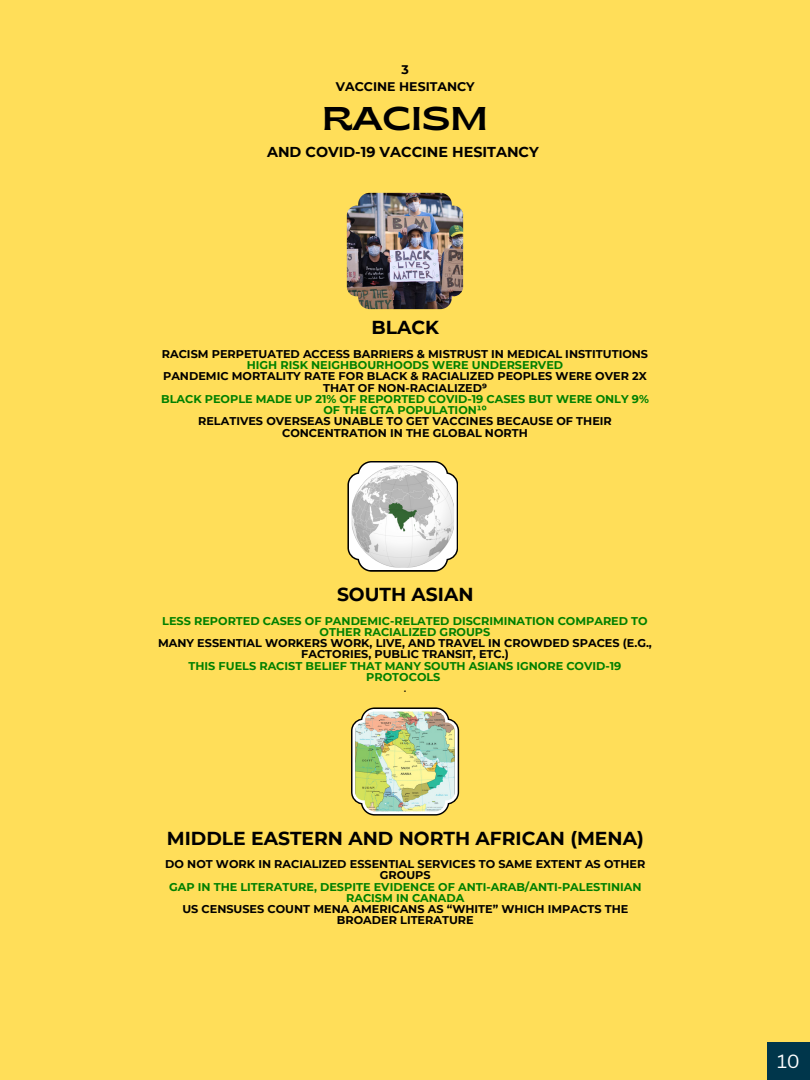
<style>
.page{position:relative;width:810px;height:1080px;background:#ffde59}
.page>*{position:absolute;margin:0;border:0;box-sizing:border-box;transform-origin:0 0}
.t1{font:semi-expanded 32.88px "Brice";color:#000}
.t2{font:700 18.75px "Montserrat";color:#000}
.t3{font:18.62px "Canva Sans";color:#fff}
.t4{font:700 14.31px "Montserrat";color:#000}
.t5{font:700 12.5px/16.9px "Montserrat";color:#000;text-align:center}
.t6{font:700 11.25px/11.2px "Montserrat";color:#000;text-align:center}
.t7{font:700 11.25px/11.2px "Montserrat";color:#008000;text-align:center}
.s1{color:#000}
.s2{font-weight:500;color:#000}
.s3{color:#008000}
</style>
<div class="page">
<img style="left:347px;top:193px;width:116px;height:116px">
<svg style="left:347px;top:461px;width:111px;height:111px"></svg>
<img style="left:352px;top:465px;width:102px;height:103px">
<svg style="left:351px;top:707px;width:108px;height:109px"></svg>
<img style="left:355px;top:712px;width:100px;height:99px">
<div style="left:767px;top:1042px;width:43px;height:38px;background:#00364b"></div>
<p class="t5" style="left:336px;top:61px;width:140px">3<br>VACCINE HESITANCY</p>
<p class="t1" style="left:322px;top:105px;width:168px">RACISM</p>
<p class="t4" style="left:267px;top:143px;width:273px">AND COVID-19 VACCINE HESITANCY</p>
<h1 class="t2" style="left:372px;top:316px;width:69px">BLACK</h1>
<h2 class="t6" style="left:162px;top:348px;width:488px">RACISM PERPETUATED ACCESS BARRIERS &amp; MISTRUST IN MEDICAL INSTITUTIONS</h2>
<p class="t7" style="left:247px;top:360px;width:318px">HIGH RISK NEIGHBOURHOODS WERE UNDERSERVED</p>
<p class="t6" style="left:163px;top:371px;width:485px">PANDEMIC MORTALITY RATE FOR BLACK &amp; RACIALIZED PEOPLES WERE OVER 2X<br>THAT OF NON-RACIALIZED⁹</p>
<p class="t7" style="left:161px;top:393px;width:489px">BLACK PEOPLE MADE UP 21% OF REPORTED COVID-19 CASES BUT WERE ONLY 9%<br>OF THE GTA POPULATION¹⁰</p>
<p class="t6" style="left:198px;top:416px;width:415px">RELATIVES OVERSEAS UNABLE TO GET VACCINES BECAUSE OF THEIR<br>CONCENTRATION IN THE GLOBAL NORTH</p>
<h3 class="t2" style="left:337px;top:583px;width:138px">SOUTH ASIAN</h3>
<p class="t7" style="left:158px;top:615px;width:495px">LESS REPORTED CASES OF PANDEMIC-RELATED DISCRIMINATION COMPARED TO OTHER RACIALIZED GROUPS<br><span class="s1">MANY ESSENTIAL WORKERS WORK, LIVE, AND TRAVEL IN CROWDED SPACES (E.G., FACTORIES, PUBLIC TRANSIT, ETC.)<br></span>THIS FUELS RACIST BELIEF THAT MANY SOUTH ASIANS IGNORE COVID-19<br>PROTOCOLS<br><span class="s2">.</span></p>
<h4 class="t2" style="left:167px;top:827px;width:478px">MIDDLE EASTERN AND NORTH AFRICAN (MENA)</h4>
<p class="t6" style="left:165px;top:859px;width:482px">DO NOT WORK IN RACIALIZED ESSENTIAL SERVICES TO SAME EXTENT AS OTHER GROUPS<br><span class="s3">GAP IN THE LITERATURE, DESPITE EVIDENCE OF ANTI-ARAB/ANTI-PALESTINIAN RACISM IN CANADA<br></span>US CENSUSES COUNT MENA AMERICANS AS “WHITE” WHICH IMPACTS THE BROADER LITERATURE</p>
<h2 class="t3" style="left:777px;top:1048px;width:24px">10</h2>
</div>
